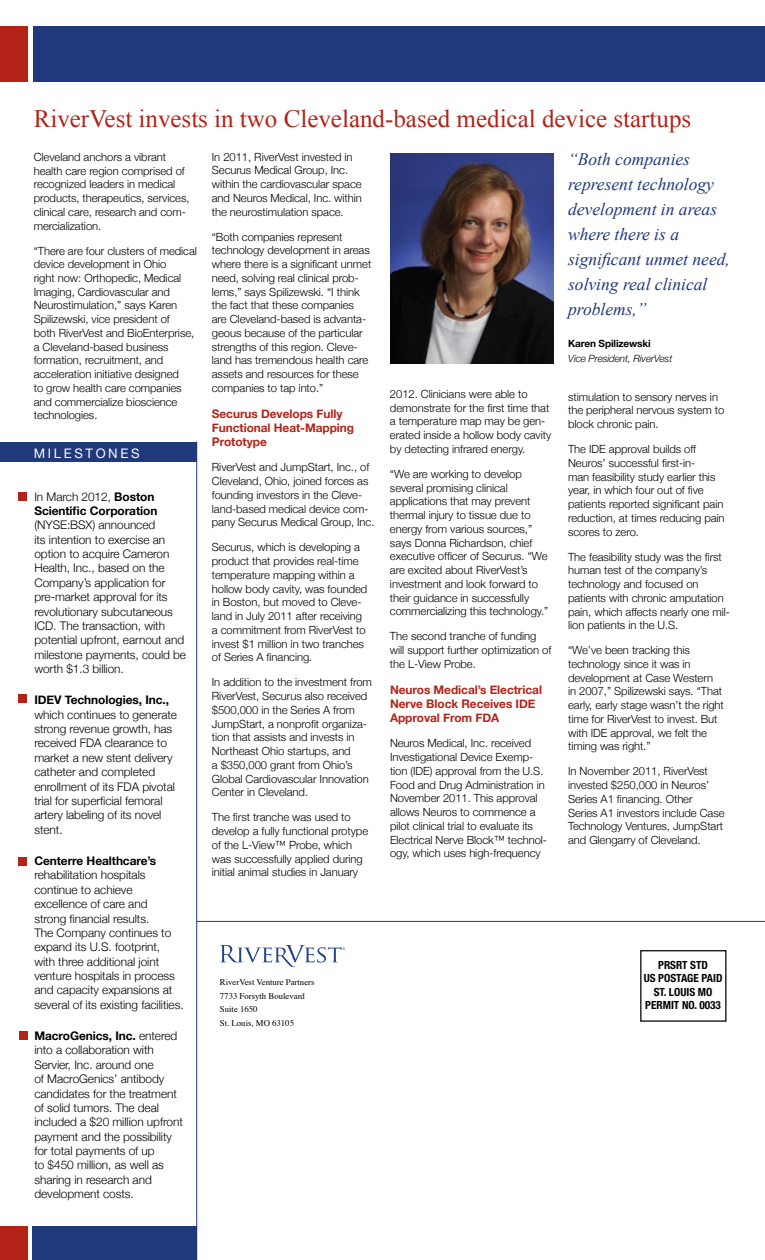
<style>
.page{position:relative;width:765px;height:1260px;background:#fff}
.page>*{position:absolute;margin:0;border:0;box-sizing:border-box;transform-origin:0 0}
.t1{font:25px "Times New Roman";color:#b32317}
.t2{font:italic 17.5px/25px "Times New Roman";color:#20387c}
.t3{font:13.12px "Helvetica Neue";letter-spacing:.2em;color:#fff}
.t4{font:300 11.88px/14.4px "Helvetica Neue";letter-spacing:-.005em;color:#000}
.t5{font:700 11.88px/14.4px "Helvetica Neue";letter-spacing:-.005em;color:#b32317}
.t6{font:700 11.88px/14.4px "Helvetica Neue";letter-spacing:-.005em;color:#000}
.t7{font:300 11.25px/13.8px "Helvetica Neue";letter-spacing:-.005em;color:#000}
.t8{font:700 condensed 11.25px/13.5px "Helvetica Neue";color:#000;text-align:center}
.t9{font:italic 300 10px "Helvetica Neue";letter-spacing:-.01em;color:#000}
.t10{font:700 10px "Helvetica Neue";letter-spacing:-.01em;color:#000}
.t11{font:8.75px/13.8px "Times";color:#000}
.s1{font-weight:300}
.s2{font-weight:700}
</style>
<div class="page">
<div style="left:34px;top:27px;width:731px;height:55px;background:#20387c"></div>
<div style="left:0;top:27px;width:28px;height:55px;background:#b32317"></div>
<div style="left:32px;top:1226px;width:165px;height:34px;background:#20387c"></div>
<div style="left:0;top:442px;width:197px;height:20px;background:#20387c"></div>
<svg style="left:220px;top:945px;width:125px;height:22px"></svg>
<hr style="left:197px;top:442px;width:1px;height:818px;background:#20387c">
<div style="left:0;top:1226px;width:28px;height:34px;background:#b32317"></div>
<hr style="left:197px;top:921px;width:568px;height:1px;background:#20387c">
<div style="left:640px;top:950px;width:86px;height:72px;border:1px solid #000"></div>
<div style="left:19px;top:492px;width:8px;height:9px;background:#b32317"></div>
<div style="left:19px;top:695px;width:8px;height:8px;background:#b32317"></div>
<div style="left:19px;top:858px;width:8px;height:8px;background:#b32317"></div>
<div style="left:19px;top:1031px;width:8px;height:9px;background:#b32317"></div>
<img style="left:390px;top:153px;width:163px;height:211px">
<h1 class="t1" style="left:34px;top:102px;width:659px">RiverVest invests in two Cleveland-based medical device startups</h1>
<p class="t7" style="left:34px;top:150px;width:157px">Cleveland anchors a vibrant health care region comprised of recognized leaders in medical products, therapeutics, services, clinical care, research and com&shy;mercialization.</p>
<p class="t7" style="left:34px;top:243px;width:165px">“There are four clusters of medical device development in Ohio<br>right now: Orthopedic, Medical<br>Imaging, Cardiovascular and<br>Neurostimulation,” says Karen<br>Spilizewski, vice president of<br>both RiverVest and BioEnterprise, a Cleveland-based business formation, recruitment, and acceleration initiative designed<br>to grow health care companies and commercialize bioscience technologies.</p>
<p class="t7" style="left:212px;top:150px;width:152px">In 2011, RiverVest invested in<br>Securus Medical Group, Inc. within the cardiovascular space and Neuros Medical, Inc. within the neurostimulation space.</p>
<p class="t7" style="left:212px;top:230px;width:161px">“Both companies represent technology development in areas where there is a significant unmet need, solving real clinical prob&shy;lems,” says Spilizewski. “I think the fact that these companies are Cleveland-based is advanta&shy;geous because of the particular strengths of this region. Cleve&shy;land has tremendous health care assets and resources for these companies to tap into.”</p>
<p class="t5" style="left:212px;top:406px;width:144px">Securus Develops Fully<br>Functional Heat-Mapping<br>Prototype</p>
<p class="t7" style="left:212px;top:460px;width:164px">RiverVest and JumpStart, Inc., of Cleveland, Ohio, joined forces as founding investors in the Cleve&shy;land-based medical device com&shy;pany Securus Medical Group, Inc.</p>
<p class="t7" style="left:212px;top:540px;width:157px">Securus, which is developing a product that provides real-time temperature mapping within a hollow body cavity, was founded in Boston, but moved to Cleve&shy;land in July 2011 after receiving a commitment from RiverVest to invest $1 million in two tranches of Series A financing.</p>
<p class="t7" style="left:212px;top:675px;width:162px">In addition to the investment from<br>RiverVest, Securus also received $500,000 in the Series A from<br>JumpStart, a nonprofit organiza&shy;tion that assists and invests in<br>Northeast Ohio startups, and<br>a $350,000 grant from Ohio’s<br>Global Cardiovascular Innovation<br>Center in Cleveland.</p>
<p class="t7" style="left:212px;top:810px;width:158px">The first tranche was used to develop a fully functional protype of the L-View™ Probe, which was successfully applied during initial animal studies in January</p>
<h2 class="t2" style="left:568px;top:146px;width:163px">“Both companies represent technology development in areas where there is a significant unmet need, solving real clinical problems,”</h2>
<p class="t10" style="left:568px;top:337px;width:84px">Karen Spilizewski</p>
<p class="t9" style="left:568px;top:353px;width:106px">Vice President, RiverVest</p>
<p class="t7" style="left:390px;top:387px;width:163px">2012. Clinicians were able to demonstrate for the first time that a temperature map may be gen&shy;erated inside a hollow body cavity by detecting infrared energy.</p>
<p class="t7" style="left:390px;top:467px;width:160px">“We are working to develop several promising clinical applications that may prevent thermal injury to tissue due to energy from various sources,” says Donna Richardson, chief executive officer of Securus. “We are excited about RiverVest’s investment and look forward to their guidance in successfully commercializing this technology.”</p>
<p class="t7" style="left:390px;top:629px;width:163px">The second tranche of funding will support further optimization of the L-View Probe.</p>
<p class="t5" style="left:390px;top:682px;width:154px">Neuros Medical’s Electrical<br>Nerve Block Receives IDE<br>Approval From FDA</p>
<p class="t7" style="left:390px;top:736px;width:159px">Neuros Medical, Inc. received<br>Investigational Device Exemp&shy;tion (IDE) approval from the U.S.<br>Food and Drug Administration in<br>November 2011. This approval allows Neuros to commence a pilot clinical trial to evaluate its<br>Electrical Nerve Block™ technol&shy;ogy, which uses high-frequency</p>
<p class="t7" style="left:568px;top:389px;width:158px">stimulation to sensory nerves in the peripheral nervous system to block chronic pain.</p>
<p class="t7" style="left:568px;top:442px;width:158px">The IDE approval builds off<br>Neuros’ successful first-in-<br>man feasibility study earlier this year, in which four out of five patients reported significant pain reduction, at times reducing pain scores to zero.</p>
<p class="t7" style="left:568px;top:549px;width:163px">The feasibility study was the first human test of the company’s technology and focused on patients with chronic amputation pain, which affects nearly one mil&shy;lion patients in the U.S.</p>
<p class="t7" style="left:568px;top:643px;width:157px">“We’ve been tracking this technology since it was in development at Case Western in 2007,” Spilizewski says. “That early, early stage wasn’t the right time for RiverVest to invest. But with IDE approval, we felt the timing was right.”</p>
<p class="t7" style="left:568px;top:764px;width:158px">In November 2011, RiverVest invested $250,000 in Neuros’<br>Series A1 financing. Other<br>Series A1 investors include Case<br>Technology Ventures, JumpStart and Glengarry of Cleveland.</p>
<p class="t3" style="left:34px;top:445px;width:107px">MILESTONES</p>
<p class="t6" style="left:34px;top:489px;width:125px"><span class="s1">In March 2012,</span> Boston<br>Scientific Corporation</p>
<p class="t4" style="left:34px;top:518px;width:153px">(NYSE:BSX) announced<br>its intention to exercise an option to acquire Cameron<br>Health, Inc., based on the<br>Company’s application for pre-market approval for its revolutionary subcutaneous<br>ICD. The transaction, with potential upfront, earnout and milestone payments, could be worth $1.3 billion.</p>
<p class="t6" style="left:34px;top:693px;width:136px">IDEV Technologies, Inc.,</p>
<p class="t4" style="left:34px;top:707px;width:144px">which continues to generate strong revenue growth, has received FDA clearance to market a new stent delivery catheter and completed enrollment of its FDA pivotal trial for superficial femoral artery labeling of its novel stent.</p>
<p class="t6" style="left:34px;top:853px;width:123px">Centerre Healthcare’s</p>
<p class="t4" style="left:34px;top:868px;width:151px">rehabilitation hospitals continue to achieve excellence of care and<br>strong financial results.<br>The Company continues to expand its U.S. footprint, with three additional joint venture hospitals in process and capacity expansions at several of its existing facilities.</p>
<p class="t4" style="left:34px;top:1028px;width:150px"><span class="s2">MacroGenics, Inc.</span> entered into a collaboration with<br>Servier, Inc. around one<br>of MacroGenics’ antibody candidates for the treatment of solid tumors. The deal included a $20 million upfront payment and the possibility for total payments of up<br>to $450 million, as well as sharing in research and development costs.</p>
<p class="t8" style="left:644px;top:958px;width:80px">PRSRT STD<br>US POSTAGE PAID<br>ST. LOUIS MO<br>PERMIT NO. 0033</p>
<p class="t11" style="left:220px;top:974px;width:96px">RiverVest Venture Partners<br>7733 Forsyth Boulevard<br>Suite 1650<br>St. Louis, MO 63105</p>
</div>
